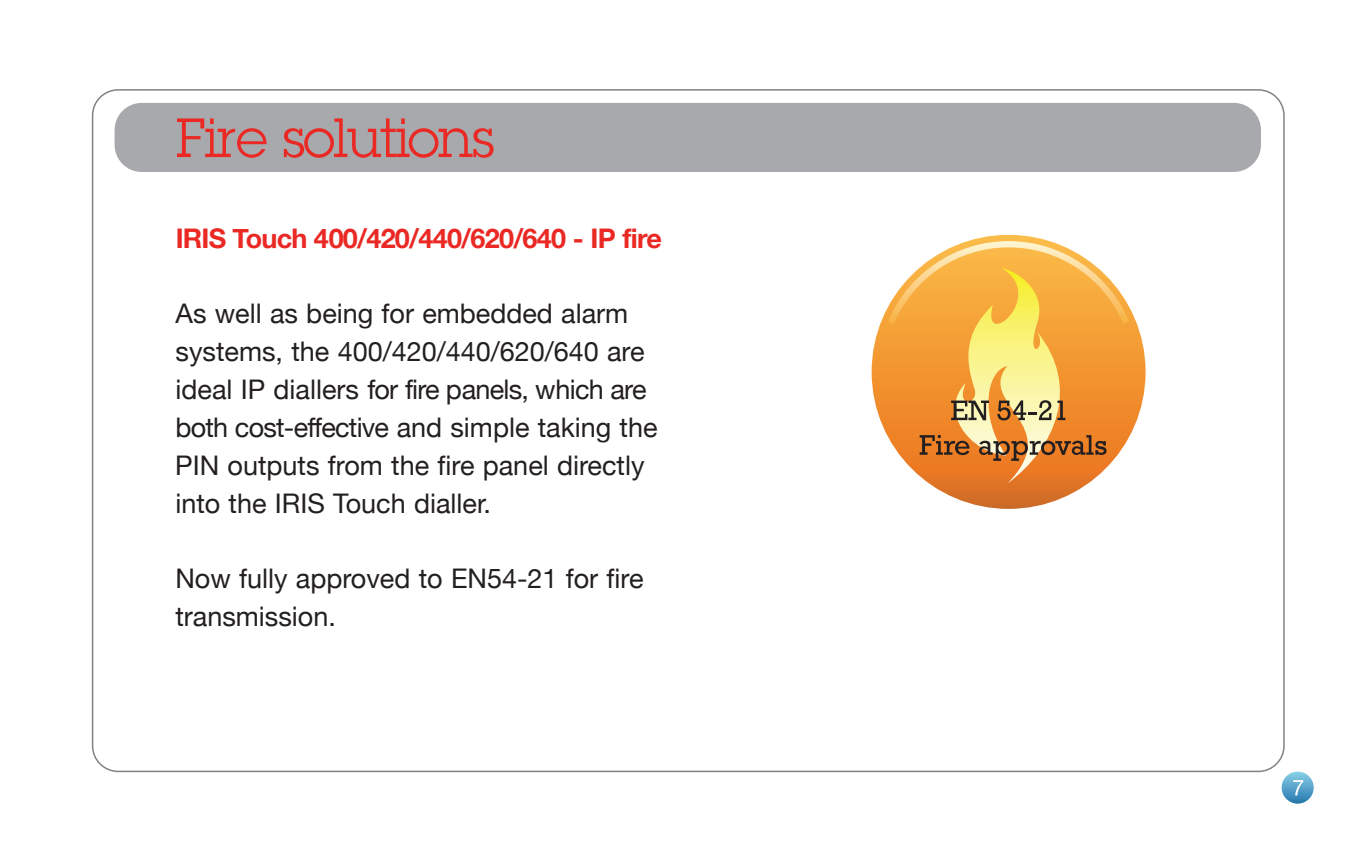
<style>
.page{position:relative;width:1371px;height:861px;background:#fff}
.page>*{position:absolute;margin:0;border:0;box-sizing:border-box;transform-origin:0 0}
.t1{font:54px "Lubalin Graph";letter-spacing:-.03em;color:#ea2924}
.t2{font:27px/37.8px "Helvetica Neue";color:#231f20}
.t3{font:700 27px "Helvetica Neue";letter-spacing:-.03em;color:#ea2924}
</style>
<div class="page">
<div style="left:116px;top:104px;width:1143px;height:66px;background:#a8a9ad;border-radius:26px"></div>
<div style="left:115px;top:103px;width:1146px;height:69px;border:3px solid #a8a9ad;border-radius:26px"></div>
<svg style="left:871px;top:235px;width:274px;height:274px;background:#e68831"></svg>
<svg style="left:888px;top:241px;width:241px;height:242px;background:#edad58"></svg>
<svg style="left:1281px;top:771px;width:32px;height:32px"></svg>
<svg style="left:1293px;top:780px;width:10px;height:15px"></svg>
<h1 class="t1" style="left:176px;top:118px;width:320px">Fire solutions</h1>
<p class="t3" style="left:176px;top:221px;width:487px">IRIS Touch 400/420/440/620/640 - IP fire</p>
<p class="t2" style="left:175px;top:294px;width:484px">As well as being for embedded alarm systems, the 400/420/440/620/640 are ideal IP diallers for fire panels, which are both cost-effective and simple taking the PIN outputs from the fire panel directly into the IRIS Touch dialler.</p>
<p class="t2" style="left:175px;top:559px;width:470px">Now fully approved to EN54-21 for fire transmission.</p>
</div>
